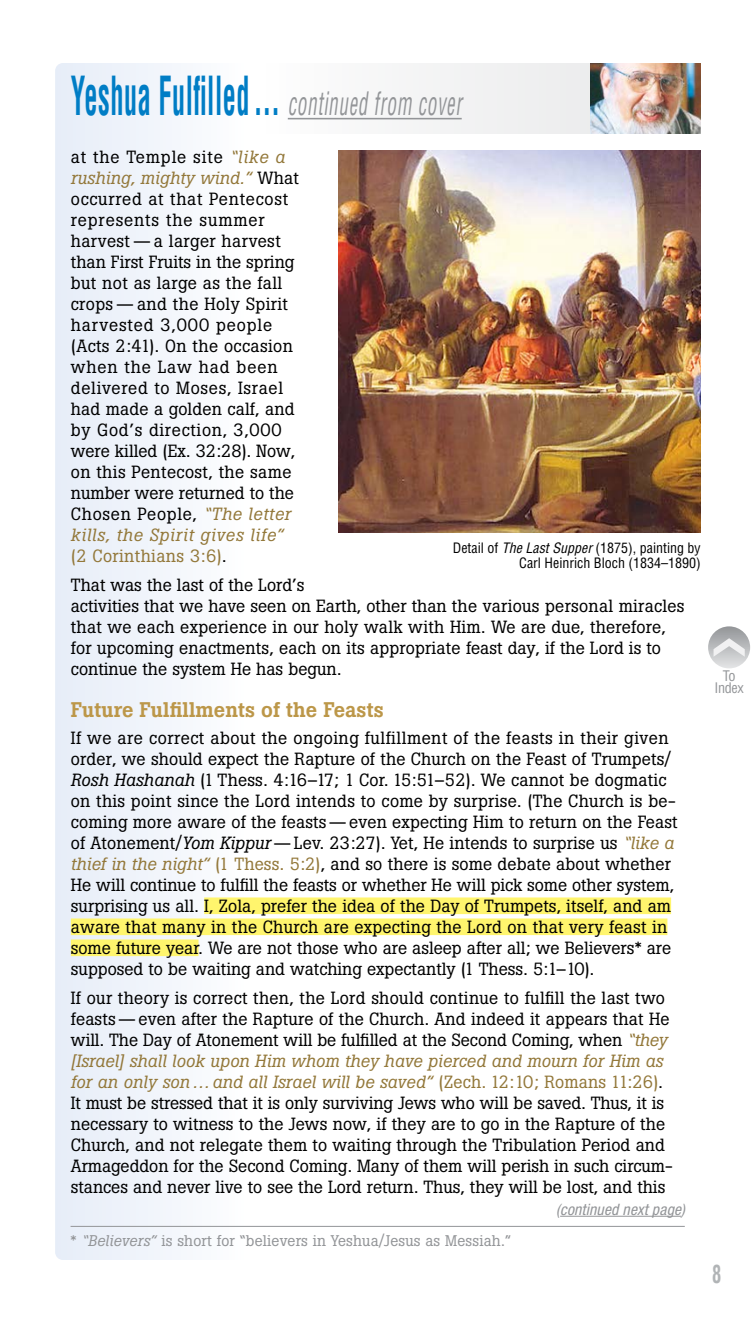
<style>
.page{position:relative;width:756px;height:1323px;background:#fff}
.page>*{position:absolute;margin:0;border:0;box-sizing:border-box;transform-origin:0 0}
.t1{font:italic condensed 31.5px "Helvetica";letter-spacing:.04em;color:#939598;scale:.6 1}
.t2{font:700 condensed 24.5px "Helvetica";color:#b1b4b6;scale:.75 1}
.t3{font:500 21px "Boton";color:#bc9749}
.t4{font:17.5px/21px "Boton";letter-spacing:.01em;color:#000}
.t5{font:italic condensed 15.75px "Helvetica Neue LT Std";letter-spacing:.01em;color:#939598}
.t6{font:15.4px "Boton";letter-spacing:.01em;color:#939598}
.t7{font:condensed 14.17px/12.2px "Helvetica";letter-spacing:-.025em;color:#939598;text-align:center}
.t8{font:condensed 14px/15.8px "Helvetica";color:#000;text-align:right}
.s1{font-weight:700;font-style:normal;font-size:52.5px;color:#007dc5}
.s2{font-style:italic;color:#93783a}
.s3{color:#93783a}
.s4{font-style:italic}
</style>
<div class="page">
<div style="left:260px;top:63px;width:441px;height:71px;background:#f4f4f4"></div>
<svg style="left:55px;top:63px;width:189px;height:1197px"></svg>
<img style="left:591px;top:63px;width:110px;height:71px">
<div style="left:204px;top:897px;width:467px;height:17px;background:#fff56d"></div>
<div style="left:71px;top:918px;width:596px;height:17px;background:#fff56d"></div>
<div style="left:71px;top:939px;width:128px;height:17px;background:#fff56d"></div>
<hr style="left:288px;top:118px;width:174px;height:1px;background:#939598">
<hr style="left:71px;top:1226px;width:614px;height:1px;background:#939598">
<img style="left:339px;top:151px;width:362px;height:381px">
<div style="left:708px;top:626px;width:42px;height:42px;background:linear-gradient(to bottom,#96989b,#e0e1e2);border-radius:21px"></div>
<svg style="left:714px;top:638px;width:31px;height:19px"></svg>
<hr style="left:560px;top:1216px;width:121px;height:1px;background:#939598">
<h1 class="t1" style="left:71px;top:84px;width:653px"><span class="s1">Yeshua Fulfilled…</span> continued from cover</h1>
<p class="t4" style="left:71px;top:146px;width:230px">at the Temple site <span class="s2">“like a rushing, mighty wind.”</span> What occurred at that Pentecost represents the summer harvest—a larger harvest than First Fruits in the spring but not as large as the fall crops—and the Holy Spirit harvested 3,000 people (Acts 2:41). On the occasion when the Law had been delivered to Moses, Israel had made a golden calf, and by God’s direction, 3,000 were killed (Ex. 32:28). Now, on this Pentecost, the same number were returned to the<br>Chosen People, <span class="s2">“The letter kills, the Spirit gives life” </span><span class="s3">(2 Corinthians 3:6)</span>.</p>
<p class="t4" style="left:71px;top:574px;width:615px">That was the last of the Lord’s<br>activities that we have seen on Earth, other than the various personal miracles that we each experience in our holy walk with Him. We are due, therefore, for upcoming enactments, each on its appropriate feast day, if the Lord is to continue the system He has begun.</p>
<p class="t3" style="left:71px;top:697px;width:314px">Future Fulfillments of the Feasts</p>
<p class="t4" style="left:71px;top:727px;width:608px">If we are correct about the ongoing fulfillment of the feasts in their given order, we should expect the Rapture of the Church on the Feast of Trumpets/ <span class="s4">Rosh Hashanah</span> (1 Thess. 4:16–17; 1 Cor. 15:51–52). We cannot be dogmatic on this point since the Lord intends to come by surprise. (The Church is be&shy;coming more aware of the feasts—even expecting Him to return on the Feast of Atonement/<span class="s4">Yom Kippur</span>—Lev. 23:27). Yet, He intends to surprise us <span class="s2">“like a thief in the night”</span> <span class="s3">(1 Thess. 5:2)</span>, and so there is some debate about whether He will continue to fulfill the feasts or whether He will pick some other system, surprising us all. I, Zola, prefer the idea of the Day of Trumpets, itself, and am aware that many in the Church are expecting the Lord on that very feast in some future year. We are not those who are asleep after all; we Believers* are supposed to be waiting and watching expectantly (1 Thess. 5:1–10).</p>
<p class="t4" style="left:71px;top:987px;width:603px">If our theory is correct then, the Lord should continue to fulfill the last two feasts—even after the Rapture of the Church. And indeed it appears that He will. The Day of Atonement will be fulfilled at the Second Coming, when <span class="s2">“they [Israel] shall look upon Him whom they have pierced and mourn for Him as for an only son…and all Israel will be saved”</span> <span class="s3">(Zech. 12:10; Romans 11:26)</span>.<br>It must be stressed that it is only surviving Jews who will be saved. Thus, it is necessary to witness to the Jews now, if they are to go in the Rapture of the Church, and not relegate them to waiting through the Tribulation Period and Armageddon for the Second Coming. Many of them will perish in such circum&shy;stances and never live to see the Lord return. Thus, they will be lost, and this</p>
<p class="t8" style="left:453px;top:540px;width:250px">Detail of <span class="s4">The Last Supper</span> (1875), painting by<br>Carl Heinrich Bloch (1834–1890)</p>
<p class="t6" style="left:71px;top:1231px;width:442px">* <span class="s4">“Believers”</span> is short for “believers in Yeshua/Jesus as Messiah.”</p>
<p class="t5" style="left:556px;top:1200px;width:130px">(continued next page)</p>
<p class="t7" style="left:714px;top:670px;width:31px">To<br>Index</p>
<h2 class="t2" style="left:712px;top:1258px;width:14px">8</h2>
</div>
